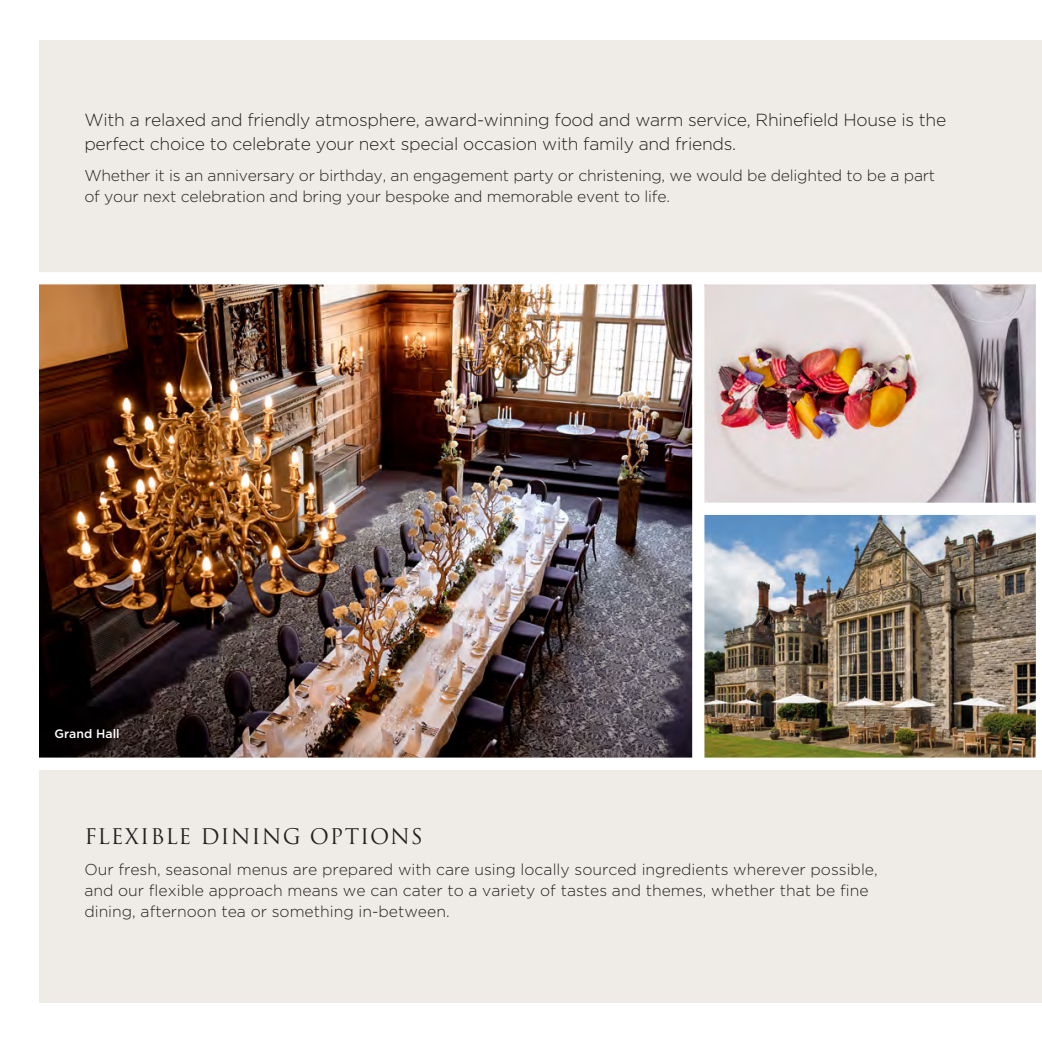
<style>
.page{position:relative;width:1042px;height:1042px;background:#fff}
.page>*{position:absolute;margin:0;border:0;box-sizing:border-box;transform-origin:0 0}
.t1{font:21px "Trajan Pro 3";letter-spacing:.045em;color:#231f20}
.t2{font:300 17.5px/24.5px "Gotham";letter-spacing:-.015em;color:#231f20}
.t3{font:300 15.75px/21px "Gotham";color:#231f20}
.t4{font:500 12.25px "Gotham";color:#fff}
</style>
<div class="page">
<div style="left:40px;top:40px;width:1002px;height:962px;background:#efece8"></div>
<img style="left:40px;top:284px;width:652px;height:473px">
<img style="left:704px;top:284px;width:332px;height:219px">
<img style="left:704px;top:515px;width:332px;height:242px">
<div style="left:692px;top:278px;width:12px;height:486px;background:#fff"></div>
<div style="left:1036px;top:274px;width:6px;height:490px;background:#fff"></div>
<div style="left:31px;top:272px;width:1011px;height:12px;background:#fff"></div>
<div style="left:31px;top:757px;width:1011px;height:13px;background:#fff"></div>
<div style="left:701px;top:503px;width:341px;height:12px;background:#fff"></div>
<p class="t2" style="left:84px;top:107px;width:863px">With a relaxed and friendly atmosphere, award-winning food and warm service, Rhinefield House is the perfect choice to celebrate your next special occasion with family and friends.</p>
<p class="t3" style="left:84px;top:165px;width:852px">Whether it is an anniversary or birthday, an engagement party or christening, we would be delighted to be a part of your next celebration and bring your bespoke and memorable event to life.</p>
<p class="t4" style="left:55px;top:725px;width:67px">Grand Hall</p>
<p class="t1" style="left:84px;top:822px;width:340px">FLEXIBLE DINING OPTIONS</p>
<p class="t3" style="left:84px;top:859px;width:795px">Our fresh, seasonal menus are prepared with care using locally sourced ingredients wherever possible, and our flexible approach means we can cater to a variety of tastes and themes, whether that be fine dining, afternoon tea or something in-between.</p>
</div>
